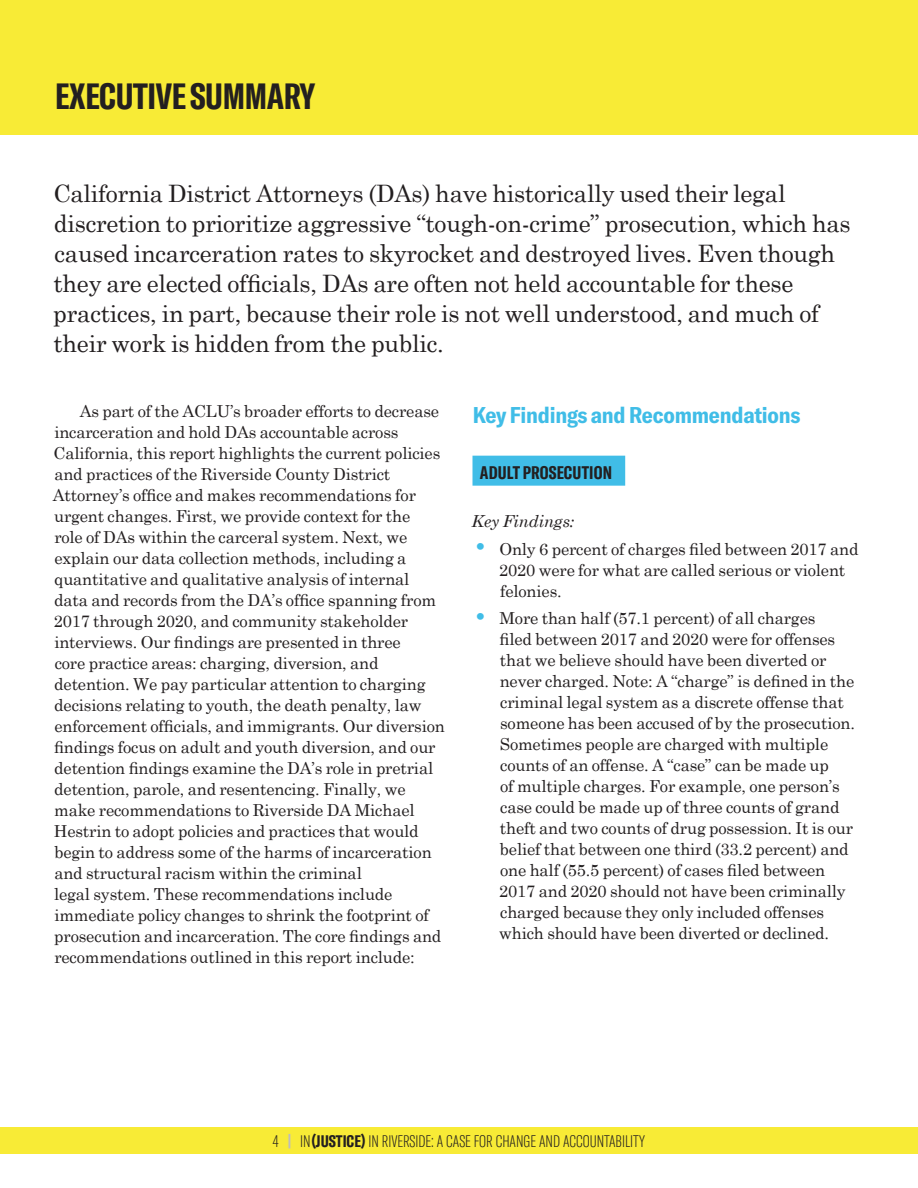
<style>
.page{position:relative;width:918px;height:1188px;background:#fff}
.page>*{position:absolute;margin:0;border:0;box-sizing:border-box;transform-origin:0 0}
.section_subheader_al{font:700 extra-condensed 36px "GT America";letter-spacing:-.01em;color:#231f20}
.body_intro_large{font:24px/30px "Century Schoolbook";letter-spacing:-.01em;color:#231f20}
.Section_Subtitle_NOT{font:700 condensed 22.5px "GT America";letter-spacing:-.01em;color:#40bde7}
.Section_Subtitle_2{font:700 extra-condensed 18px "GT America";letter-spacing:.01em;color:#231f20}
.Body{font:16.5px/21px "Century Schoolbook";letter-spacing:-.01em;color:#231f20}
.t1{font:100 extra-condensed 16.5px "GT America";color:#231f20}
.Section_Subtitle_Key{font:italic 16.5px "Century Schoolbook";letter-spacing:-.01em;color:#231f20}
.s1{font-size:33px;color:#40bde7}
.s2{font-weight:700;color:#bcbdc0}
.s3{font-weight:700}
</style>
<div class="page">
<div style="left:0;top:1127px;width:918px;height:27px;background:#f8eb36"></div>
<div style="left:0;top:0;width:918px;height:135px;background:#f8eb36"></div>
<div style="left:472px;top:456px;width:153px;height:30px;background:#40bde7"></div>
<p class="section_subheader_al" style="left:55px;top:75px;width:262px">EXECUTIVE SUMMARY</p>
<p class="body_intro_large" style="left:53px;top:178px;width:799px">California District Attorneys (DAs) have historically used their legal discretion to prioritize aggressive “tough-on-crime” prosecution, which has caused incarceration rates to skyrocket and destroyed lives. Even though they are elected officials, DAs are often not held accountable for these practices, in part, because their role is not well understood, and much of their work is hidden from the public.</p>
<p class="Body" style="left:53px;top:400px;width:394px;text-indent:27px">As part of the ACLU’s broader efforts to decrease incarceration and hold DAs accountable across California, this report highlights the current policies and practices of the Riverside County District Attorney’s office and makes recommendations for urgent changes. First, we provide context for the<br>role of DAs within the carceral system. Next, we explain our data collection methods, including a quantitative and qualitative analysis of internal data and records from the DA’s office spanning from 2017 through 2020, and community stakeholder interviews. Our findings are presented in three<br>core practice areas: charging, diversion, and detention. We pay particular attention to charging decisions relating to youth, the death penalty, law enforcement officials, and immigrants. Our diversion findings focus on adult and youth diversion, and our detention findings examine the DA’s role in pretrial detention, parole, and resentencing. Finally, we make recommendations to Riverside DA Michael Hestrin to adopt policies and practices that would begin to address some of the harms of incarceration and structural racism within the criminal<br>legal system. These recommendations include immediate policy changes to shrink the footprint of prosecution and incarceration. The core findings and recommendations outlined in this report include:</p>
<p class="Section_Subtitle_NOT" style="left:473px;top:401px;width:329px">Key Findings and Recommendations</p>
<p class="Section_Subtitle_2" style="left:480px;top:462px;width:134px">ADULT PROSECUTION</p>
<p class="Section_Subtitle_Key" style="left:472px;top:511px;width:104px">Key Findings:</p>
<p class="Body" style="left:499px;top:538px;width:361px;text-indent:-29px"><span class="s1">•</span> Only 6 percent of charges filed between 2017 and<br>2020 were for what are called serious or violent felonies.</p>
<p class="Body" style="left:499px;top:608px;width:357px;text-indent:-29px"><span class="s1">•</span> More than half (57. 1 percent) of all charges<br>filed between 2017 and 2020 were for offenses that we believe should have been diverted or never charged. Note: A “charge” is defined in the criminal legal system as a discrete offense that someone has been accused of by the prosecution.<br>Sometimes people are charged with multiple counts of an offense. A “case” can be made up<br>of multiple charges. For example, one person’s case could be made up of three counts of grand theft and two counts of drug possession. It is our belief that between one third (33. 2 percent) and one half (55.5 percent) of cases filed between 2017 and 2020 should not have been criminally charged because they only included offenses which should have been diverted or declined.</p>
<p class="t1" style="left:273px;top:1132px;width:374px">4 <span class="s2">|</span> IN<span class="s3">(JUSTICE)</span> IN RIVERSIDE: A CASE FOR CHANGE AND ACCOUNTABILITY</p>
</div>
